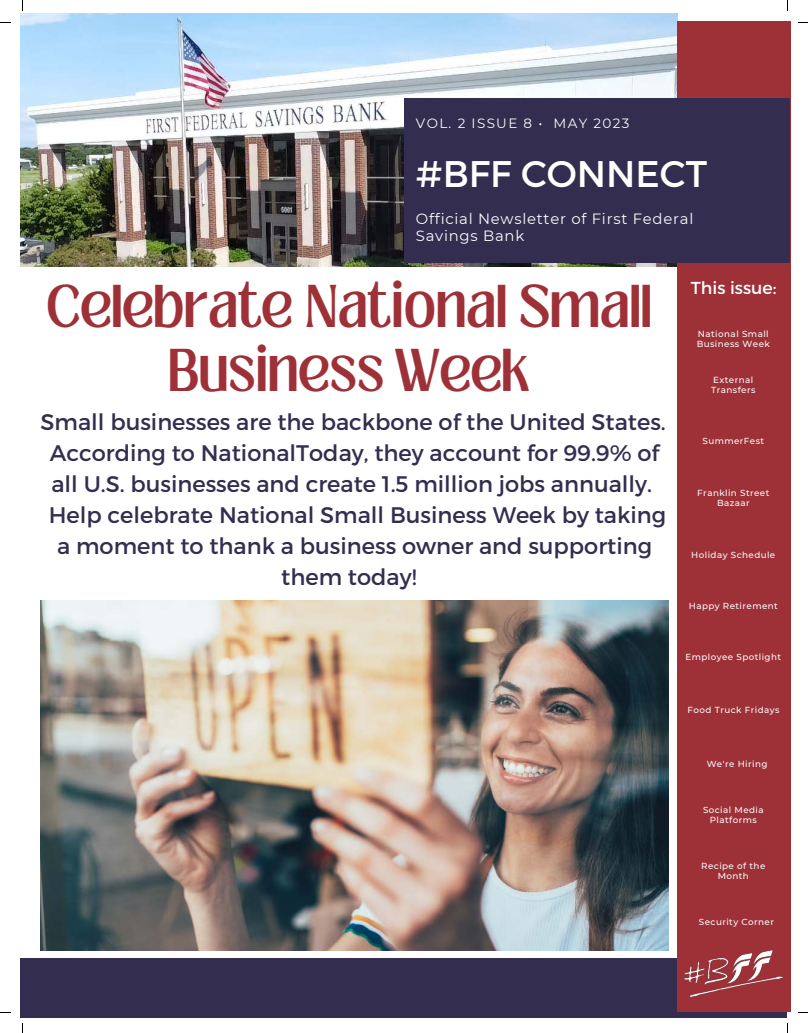
<style>
.page{position:relative;width:808px;height:1033px;background:#fff}
.page>*{position:absolute;margin:0;border:0;box-sizing:border-box;transform-origin:0 0}
.t1{font:500 46.25px/64.8px "Loubag";color:#9e3137;text-align:center}
.t2{font:37px "Montserrat";color:#fff}
.t3{font:22.5px/31px "Montserrat";color:#332d4f;text-align:center}
.t4{font:17.25px "Montserrat";color:#fff}
.t5{font:14.88px/17.6px "Montserrat";letter-spacing:.05em;color:#fafafa}
.t6{font:13.5px "Montserrat";letter-spacing:.1em;color:#fafafa}
.t7{font:500 8.75px/10.2px "Montserrat";letter-spacing:.05em;color:#fafafa;text-align:center}
</style>
<div class="page">
<div style="left:21px;top:959px;width:765px;height:59px;background:#332d4f"></div>
<img style="left:21px;top:14px;width:656px;height:252px">
<div style="left:676px;top:22px;width:114px;height:990px;background:#9e3137"></div>
<div style="left:404px;top:98px;width:385px;height:165px;background:#332d4f"></div>
<img style="left:684px;top:950px;width:98px;height:46px">
<img style="left:40px;top:600px;width:628px;height:351px">
<p class="t6" style="left:416px;top:115px;width:215px">VOL. 2 ISSUE 8 • MAY 2023</p>
<h2 class="t2" style="left:416px;top:150px;width:293px">#BFF CONNECT</h2>
<p class="t5" style="left:416px;top:209px;width:279px">Official Newsletter of First Federal<br>Savings Bank</p>
<p class="t4" style="left:691px;top:277px;width:87px">This issue:</p>
<p class="t7" style="left:696px;top:328px;width:75px;text-align:left">National Small<br>Business Week</p>
<h1 class="t1" style="left:46px;top:274px;width:607px">Celebrate National Small<br>Business Week</h1>
<p class="t3" style="left:41px;top:405px;width:627px">Small businesses are the backbone of the United States.<br>According to NationalToday, they account for 99.9% of all U.S. businesses and create 1.5 million jobs annually.<br>Help celebrate National Small Business Week by taking a moment to thank a business owner and supporting them today!</p>
<p class="t7" style="left:711px;top:374px;width:46px;text-align:left">External<br>Transfers</p>
<p class="t7" style="left:702px;top:436px;width:63px">SummerFest</p>
<p class="t7" style="left:697px;top:487px;width:74px">Franklin Street<br>Bazaar</p>
<p class="t7" style="left:691px;top:549px;width:85px">Holiday Schedule</p>
<p class="t7" style="left:688px;top:600px;width:90px">Happy Retirement</p>
<p class="t7" style="left:685px;top:651px;width:97px">Employee Spotlight</p>
<p class="t7" style="left:687px;top:705px;width:93px">Food Truck Fridays</p>
<p class="t7" style="left:706px;top:758px;width:62px">We're Hiring</p>
<p class="t7" style="left:703px;top:804px;width:62px">Social Media<br>Platforms</p>
<p class="t7" style="left:701px;top:860px;width:66px">Recipe of the<br>Month</p>
<p class="t7" style="left:698px;top:916px;width:77px">Security Corner</p>
</div>
